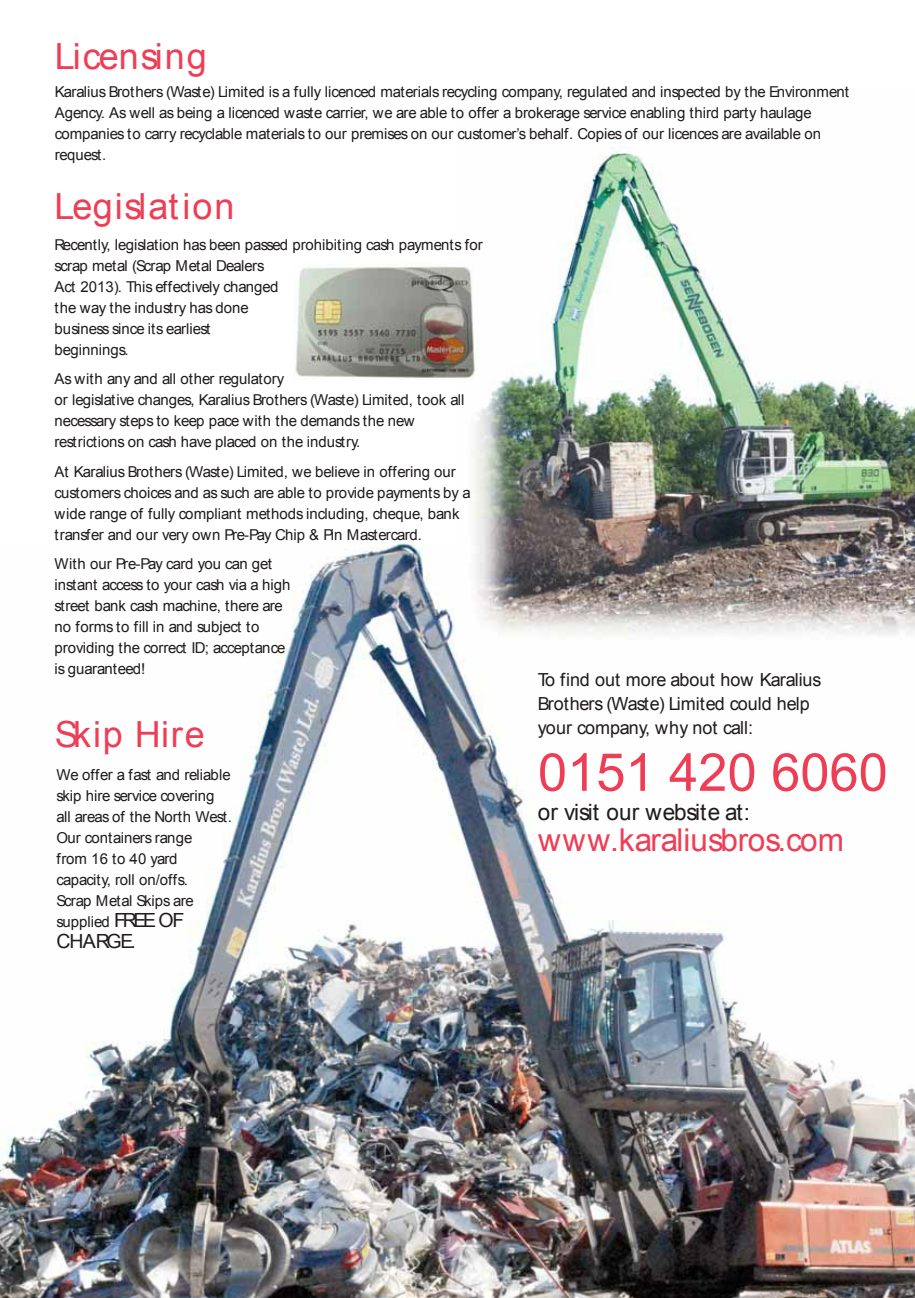
<style>
.page{position:relative;width:915px;height:1298px;background:#fff}
.page>*{position:absolute;margin:0;border:0;box-sizing:border-box;transform-origin:0 0}
.t1{font:52.5px "Arial";color:#ee3e56}
.t2{font:36px "Arial";letter-spacing:.055em;color:#ee3e56}
.t3{font:36px "Arial";letter-spacing:.025em;color:#ee3e56}
.t4{font:31.5px "Arial";color:#ee3e56}
.t5{font:22.5px "Arial";color:#201c1d}
.t6{font:19.5px "Arial";letter-spacing:-.055em;color:#201c1d}
.t7{font:18px/24px "Arial";color:#201c1d}
.t8{font:15px/21px "Arial";color:#201c1d}
.s1{font-size:19.5px}
</style>
<div class="page">
<img style="left:0;top:541px;width:914px;height:757px">
<img style="left:455px;top:148px;width:459px;height:503px">
<img style="left:295px;top:262px;width:182px;height:118px">
<h2 class="t3" style="left:55px;top:43px;width:153px">Licensing</h2>
<p class="t8" style="left:55px;top:82px;width:795px">Karalius Brothers (Waste) Limited is a fully licenced materials recycling company, regulated and inspected by the Environment Agency. As well as being a licenced waste carrier, we are able to offer a brokerage service enabling third party haulage companies to carry recyclable materials to our premises on our customer’s behalf. Copies of our licences are available on request.</p>
<h2 class="t2" style="left:55px;top:193px;width:181px">Legislation</h2>
<p class="t8" style="left:55px;top:235px;width:429px">Recently, legislation has been passed prohibiting cash payments for scrap metal (Scrap Metal Dealers<br>Act 2013). This effectively changed<br>the way the industry has done<br>business since its earliest<br>beginnings.</p>
<p class="t8" style="left:55px;top:370px;width:411px">As with any and all other regulatory<br>or legislative changes, Karalius Brothers (Waste) Limited, took all necessary steps to keep pace with the demands the new restrictions on cash have placed on the industry.</p>
<p class="t8" style="left:55px;top:462px;width:417px">At Karalius Brothers (Waste) Limited, we believe in offering our customers choices and as such are able to provide payments by a wide range of fully compliant methods including, cheque, bank transfer and our very own Pre-Pay Chip &amp; Pin Mastercard.</p>
<p class="t8" style="left:55px;top:555px;width:237px">With our Pre-Pay card you can get instant access to your cash via a high street bank cash machine, there are no forms to fill in and subject to providing the correct ID; acceptance is guaranteed!</p>
<h2 class="t2" style="left:55px;top:721px;width:151px">Skip Hire</h2>
<p class="t8" style="left:57px;top:766px;width:177px">We offer a fast and reliable skip hire service covering all areas of the North West.<br>Our containers range<br>from 16 to 40 yard capacity, roll on/offs.<br>Scrap Metal Skips are supplied <span class="s1">FREE OF</span></p>
<h3 class="t6" style="left:57px;top:934px;width:81px">CHARGE.</h3>
<p class="t7" style="left:537px;top:669px;width:285px">To find out more about how Karalius<br>Brothers (Waste) Limited could help your company, why not call:</p>
<h1 class="t1" style="left:537px;top:752px;width:351px">0151 420 6060</h1>
<h3 class="t4" style="left:538px;top:828px;width:307px">www.karaliusbros.com</h3>
<h3 class="t5" style="left:537px;top:803px;width:214px">or visit our website at:</h3>
</div>
